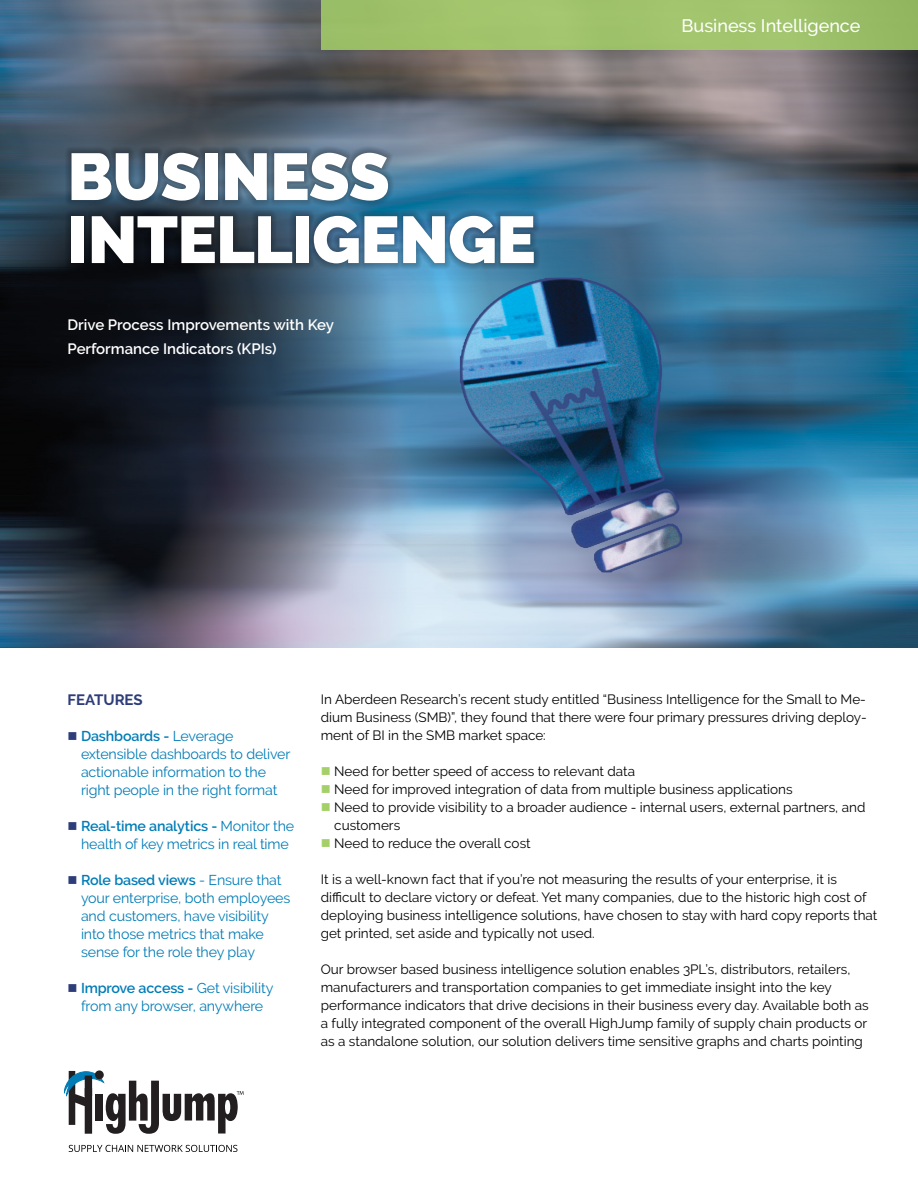
<style>
.page{position:relative;width:918px;height:1188px;background:#fff}
.page>*{position:absolute;margin:0;border:0;box-sizing:border-box;transform-origin:0 0}
.t1{font:900 66px/63px "Raleway";letter-spacing:-.01em;color:#fff}
.t2{font:500 18px "Raleway";color:#fff}
.t3{font:600 15px/24px "Raleway";color:#fff}
.t4{font:700 15px "Raleway";color:#2d3d79}
.t5{font:14.25px/18px "Raleway";letter-spacing:-.01em;color:#017cb7}
.t6{font:13.5px/18px "Raleway";color:#000}
.s1{font-weight:600}
</style>
<div class="page">
<img style="left:0;top:0;width:918px;height:648px">
<svg style="left:64px;top:1070px;width:180px;height:64px"></svg>
<svg style="left:69px;top:1145px;width:168px;height:7px"></svg>
<div style="left:65px;top:146px;width:476px;height:124px;background:#000;opacity:.5"></div>
<div style="left:321px;top:0;width:597px;height:50px;background:#a0c36b"></div>
<h1 class="t1" style="left:68px;top:146px;width:470px">BUSINESS<br>INTELLIGENGE</h1>
<p class="t3" style="left:68px;top:313px;width:268px">Drive Process Improvements with Key<br>Performance Indicators (KPIs)</p>
<h2 class="t2" style="left:681px;top:15px;width:181px">Business Intelligence</h2>
<p class="t4" style="left:68px;top:691px;width:77px">FEATURES</p>
<p class="t5" style="left:81px;top:727px;width:211px"><span class="s1">Dashboards -</span> Leverage extensible dashboards to deliver actionable information to the right people in the right format</p>
<p class="t5" style="left:81px;top:817px;width:215px"><span class="s1">Real-time analytics -</span> Monitor the health of key metrics in real time</p>
<p class="t5" style="left:81px;top:871px;width:211px"><span class="s1">Role based views</span> - Ensure that your enterprise, both employees and customers, have visibility into those metrics that make sense for the role they play</p>
<p class="t5" style="left:81px;top:979px;width:194px"><span class="s1">Improve access -</span> Get visibility from any browser, anywhere</p>
<p class="t6" style="left:321px;top:690px;width:547px;text-align:justify">In Aberdeen Research’s recent study entitled “Business Intelligence for the Small to Me&shy;dium Business (SMB)”, they found that there were four primary pressures driving deploy&shy;ment of BI in the SMB market space:</p>
<p class="t6" style="left:334px;top:762px;width:533px">Need for better speed of access to relevant data<br>Need for improved integration of data from multiple business applications<br>Need to provide visibility to a broader audience - internal users, external partners, and customers<br>Need to reduce the overall cost</p>
<p class="t6" style="left:321px;top:870px;width:558px">It is a well-known fact that if you’re not measuring the results of your enterprise, it is difficult to declare victory or defeat. Yet many companies, due to the historic high cost of deploying business intelligence solutions, have chosen to stay with hard copy reports that get printed, set aside and typically not used.</p>
<p class="t6" style="left:321px;top:960px;width:550px">Our browser based business intelligence solution enables 3PL’s, distributors, retailers, manufacturers and transportation companies to get immediate insight into the key performance indicators that drive decisions in their business every day. Available both as a fully integrated component of the overall HighJump family of supply chain products or as a standalone solution, our solution delivers time sensitive graphs and charts pointing</p>
</div>
